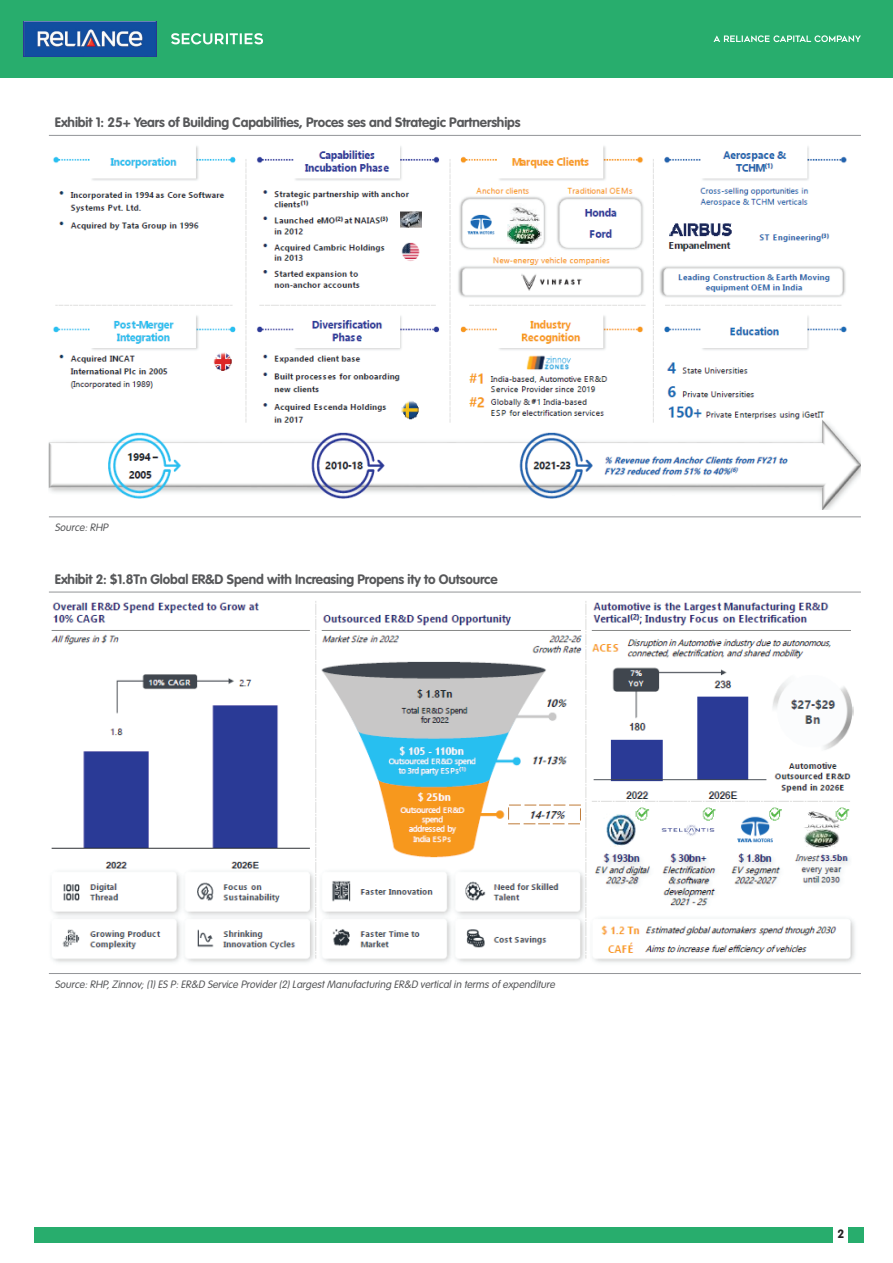
<style>
.page{position:relative;width:893px;height:1263px;background:#fff}
.page>*{position:absolute;margin:0;border:0;box-sizing:border-box;transform-origin:0 0}
.t1{font:700 13.5px "VAG Rounded Std";letter-spacing:-.01em;color:#57585a}
.t2{font:12px "VAG Rounded Bold";color:#231f20}
.t3{font:italic 300 10.5px "VAG Rounded Std";color:#57585a}
</style>
<div class="page">
<div style="left:0;top:0;width:893px;height:78px;background:#28ad6d"></div>
<img style="left:24px;top:22px;width:133px;height:34px">
<svg style="left:171px;top:33px;width:92px;height:11px"></svg>
<svg style="left:713px;top:35px;width:148px;height:7px"></svg>
<div style="left:34px;top:1227px;width:799px;height:15px;background:#28ad6d"></div>
<div style="left:848px;top:1227px;width:15px;height:15px;background:#28ad6d"></div>
<hr style="left:49px;top:135px;width:812px;height:1px;background:#939598">
<hr style="left:49px;top:517px;width:812px;height:1px;background:#939598">
<hr style="left:49px;top:592px;width:812px;height:1px;background:#939598">
<hr style="left:49px;top:973px;width:812px;height:1px;background:#939598">
<img style="left:49px;top:146px;width:812px;height:364px">
<img style="left:51px;top:601px;width:804px;height:362px">
<p class="t1" style="left:55px;top:115px;width:467px">Exhibit 1: 25+ Years of Building Capabilities, Proces ses and Strategic Partnerships</p>
<p class="t3" style="left:55px;top:521px;width:57px">Source:RHP</p>
<p class="t1" style="left:55px;top:571px;width:444px">Exhibit 2: $1.8Tn Global ER&amp;D Spend with Increasing Propens ity to Outsource</p>
<p class="t3" style="left:55px;top:978px;width:504px">Source:RHP,Zinnov;(1)ES P:ER&amp;D Service Provider(2)LargestManufacturing ER&amp;D verticalin terms of expenditure</p>
<p class="t2" style="left:837px;top:1227px;width:8px">2</p>
</div>
